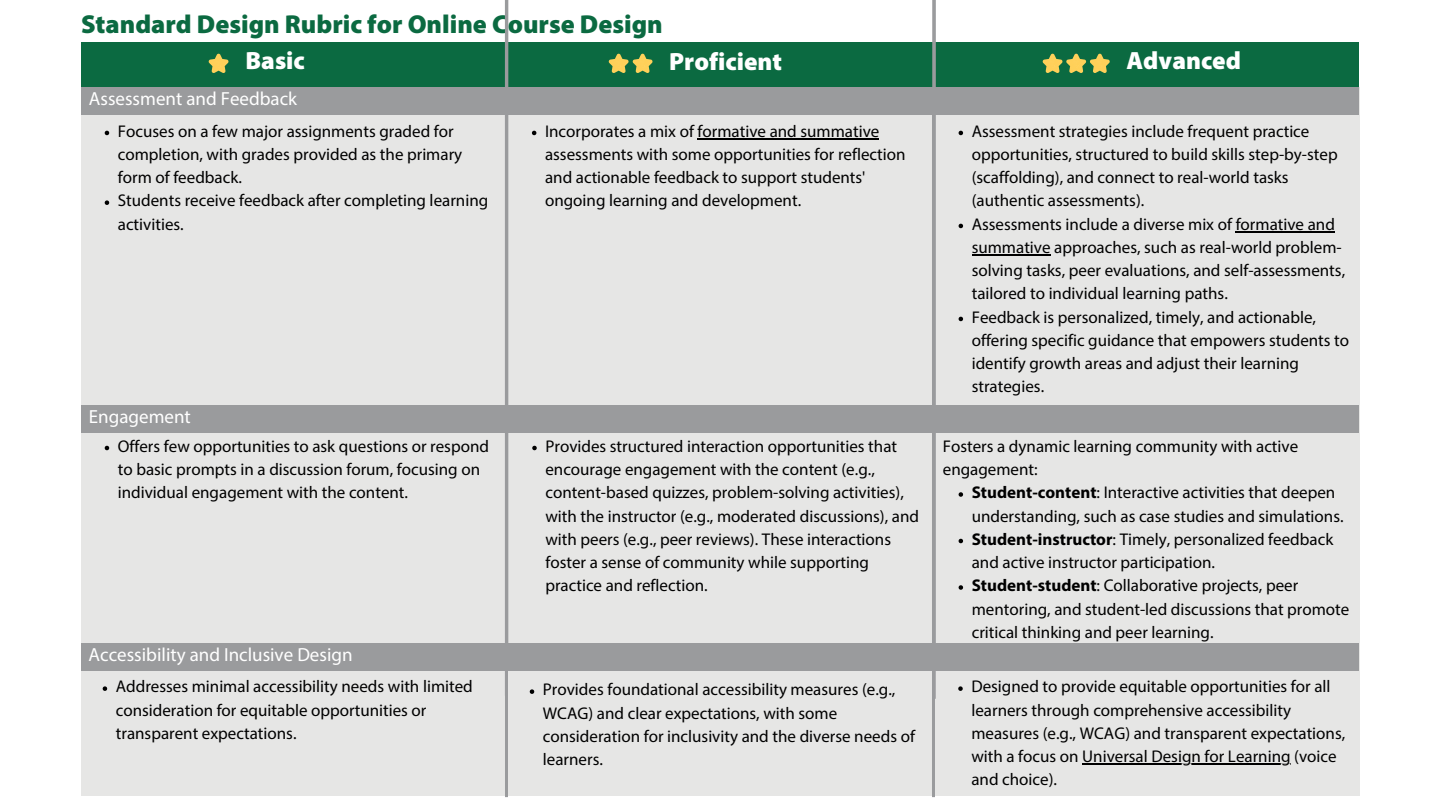
<style>
.page{position:relative;width:1440px;height:810px;background:#fff}
.page>*{position:absolute;margin:0;border:0;box-sizing:border-box;transform-origin:0 0}
.t1{font:900 26px "Myriad Pro";color:#0b6a41}
.t2{font:900 25px "Myriad Pro";color:#fff}
.t3{font:19px "Myriad Pro";color:#fff}
.t4{font:17px/23.2px "Myriad Pro";color:#000}
.s1{font-weight:700}
</style>
<div class="page">
<div style="left:81px;top:87px;width:1278px;height:709px;background:#e6e6e5"></div>
<hr style="left:505px;top:42px;width:3px;height:755px;background:#9a9b9d">
<hr style="left:932px;top:42px;width:3px;height:755px;background:#9a9b9d">
<div style="left:81px;top:42px;width:1278px;height:46px;background:#0b6a41"></div>
<svg style="left:1042px;top:53px;width:68px;height:20px"></svg>
<svg style="left:608px;top:53px;width:45px;height:20px"></svg>
<svg style="left:208px;top:53px;width:21px;height:20px"></svg>
<div style="left:81px;top:643px;width:1278px;height:27px;background:#9a9b9d"></div>
<svg style="left:103px;top:686px;width:4px;height:5px"></svg>
<svg style="left:530px;top:689px;width:4px;height:5px"></svg>
<svg style="left:958px;top:686px;width:5px;height:5px"></svg>
<hr style="left:1082px;top:764px;width:209px;height:1px;background:#000">
<div style="left:81px;top:88px;width:1278px;height:27px;background:#9a9b9d"></div>
<hr style="left:932px;top:0;width:3px;height:653px;background:#9a9b9d">
<div style="left:81px;top:406px;width:1278px;height:27px;background:#9a9b9d"></div>
<hr style="left:505px;top:0;width:3px;height:696px;background:#9a9b9d">
<hr style="left:933px;top:0;width:3px;height:699px;background:#9a9b9d">
<svg style="left:105px;top:131px;width:4px;height:4px"></svg>
<svg style="left:105px;top:200px;width:4px;height:5px"></svg>
<svg style="left:532px;top:131px;width:4px;height:4px"></svg>
<hr style="left:698px;top:138px;width:181px;height:2px;background:#000">
<svg style="left:959px;top:131px;width:4px;height:4px"></svg>
<svg style="left:959px;top:224px;width:4px;height:4px"></svg>
<hr style="left:1236px;top:231px;width:99px;height:2px;background:#000">
<hr style="left:972px;top:254px;width:79px;height:2px;background:#000">
<svg style="left:959px;top:317px;width:4px;height:4px"></svg>
<svg style="left:105px;top:446px;width:4px;height:4px"></svg>
<svg style="left:532px;top:446px;width:5px;height:4px"></svg>
<svg style="left:959px;top:492px;width:4px;height:5px"></svg>
<svg style="left:959px;top:539px;width:4px;height:4px"></svg>
<svg style="left:959px;top:585px;width:4px;height:5px"></svg>
<p class="t1" style="left:81px;top:13px;width:583px">Standard Design Rubric for Online Course Design</p>
<p class="t2" style="left:246px;top:50px;width:61px">Basic</p>
<p class="t2" style="left:669px;top:52px;width:114px">Proficient</p>
<p class="t2" style="left:1126px;top:50px;width:116px">Advanced</p>
<p class="t3" style="left:89px;top:91px;width:210px">Assessment and Feedback</p>
<h1 class="t4" style="left:118px;top:121px;width:346px">Focuses on a few major assignments graded for completion, with grades provided as the primary form of feedback.</h1>
<p class="t4" style="left:118px;top:191px;width:372px">Students receive feedback after completing learning activities.</p>
<p class="t4" style="left:545px;top:121px;width:362px">Incorporates a mix of formative and summative assessments with some opportunities for reflection and actionable feedback to support students' ongoing learning and development.</p>
<p class="t4" style="left:972px;top:121px;width:367px">Assessment strategies include frequent practice opportunities, structured to build skills step-by-step (scaffolding), and connect to real-world tasks (authentic assessments).</p>
<h1 class="t4" style="left:972px;top:214px;width:375px">Assessments include a diverse mix of formative and summative approaches, such as real-world problem&shy;solving tasks, peer evaluations, and self-assessments, tailored to individual learning paths.</h1>
<p class="t4" style="left:972px;top:307px;width:379px">Feedback is personalized, timely, and actionable, offering specific guidance that empowers students to identify growth areas and adjust their learning strategies.</p>
<p class="t3" style="left:89px;top:409px;width:103px">Engagement</p>
<h2 class="t4" style="left:118px;top:436px;width:373px">Offers few opportunities to ask questions or respond to basic prompts in a discussion forum, focusing on individual engagement with the content.</h2>
<p class="t4" style="left:545px;top:436px;width:375px">Provides structured interaction opportunities that encourage engagement with the content (e.g., content-based quizzes, problem-solving activities), with the instructor (e.g., moderated discussions), and with peers (e.g., peer reviews). These interactions foster a sense of community while supporting practice and reflection.</p>
<p class="t4" style="left:943px;top:436px;width:357px">Fosters a dynamic learning community with active engagement:</p>
<p class="t4" style="left:972px;top:482px;width:373px"><span class="s1">Student-content</span>: Interactive activities that deepen understanding, such as case studies and simulations.</p>
<p class="t4" style="left:972px;top:529px;width:363px"><span class="s1">Student-instructor</span>: Timely, personalized feedback and active instructor participation.</p>
<p class="t4" style="left:972px;top:575px;width:379px"><span class="s1">Student-student</span>: Collaborative projects, peer mentoring, and student-led discussions that promote critical thinking and peer learning.</p>
<h1 class="t3" style="left:89px;top:646px;width:266px">Accessibility and Inclusive Design</h1>
<p class="t4" style="left:116px;top:677px;width:359px">Addresses minimal accessibility needs with limited consideration for equitable opportunities or transparent expectations.</p>
<h1 class="t4" style="left:543px;top:680px;width:374px">Provides foundational accessibility measures (e.g., WCAG) and clear expectations, with some consideration for inclusivity and the diverse needs of learners.</h1>
<p class="t4" style="left:971px;top:677px;width:375px">Designed to provide equitable opportunities for all learners through comprehensive accessibility measures (e.g., WCAG) and transparent expectations, with a focus on Universal Design for Learning (voice</p>
<p class="t4" style="left:971px;top:770px;width:87px">and choice).</p>
</div>
